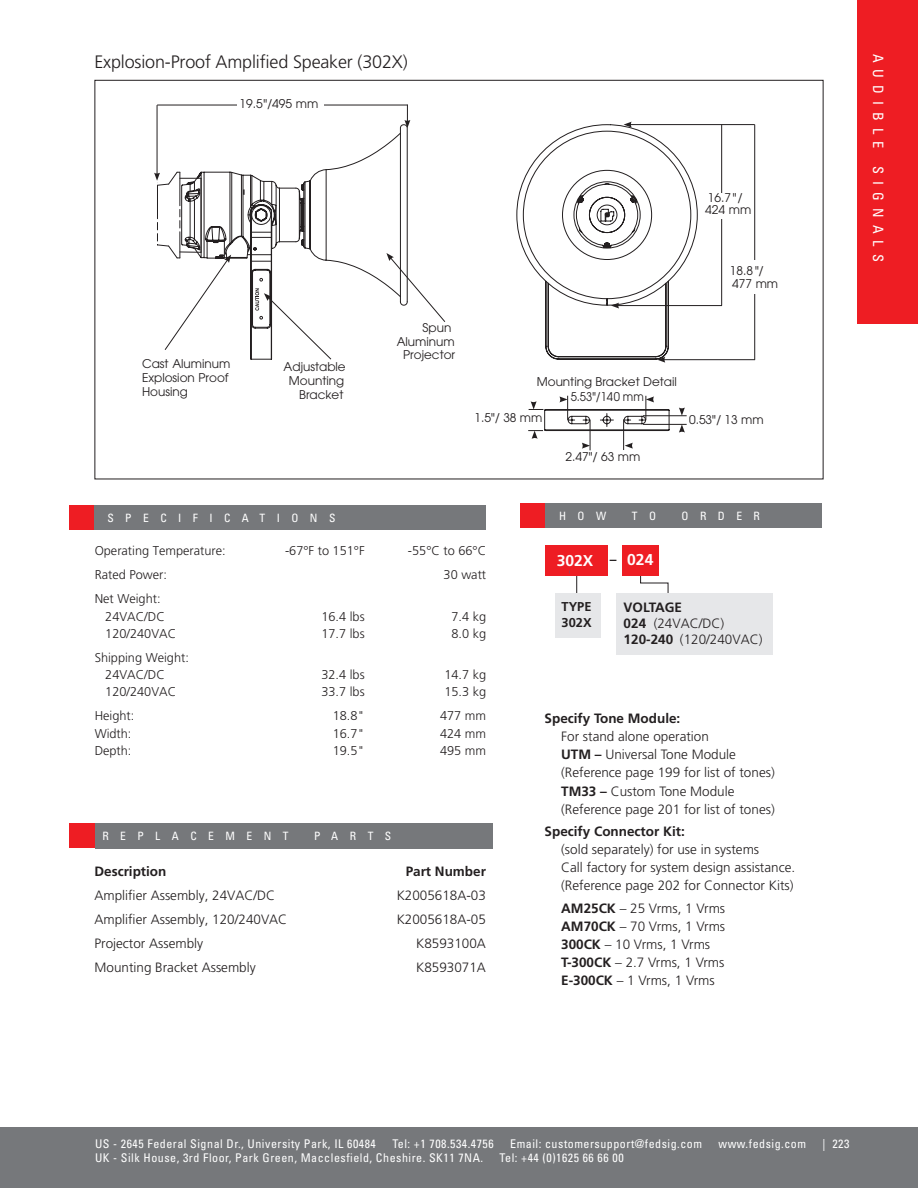
<style>
.page{position:relative;width:918px;height:1188px;background:#fff}
.page>*{position:absolute;margin:0;border:0;box-sizing:border-box;transform-origin:0 0}
.p2head{font:300 18px "Frutiger";letter-spacing:-.01em;color:#231f20}
.t1{font:700 15.6px "Frutiger";color:#fff}
.t2{font:condensed 14.25px "Univers";letter-spacing:.5em;color:#fff}
.t3{font:300 13.5px/18.1px "Frutiger";color:#231f20}
.t4{font:700 13.5px "Frutiger";color:#231f20}
.t5{font:700 12.9px "Frutiger";color:#231f20}
.t6{font:300 12.75px/17.2px "Frutiger";color:#231f20}
.t7{font:condensed 12px "Univers";letter-spacing:.045em;color:#fff}
.t8{font:12px/13.8px "Avant Garde";color:#231f20}
.t9{font:12px "Avant Garde";color:#231f20;scale:.93 1}
.t10{font:condensed 11.55px "Univers";letter-spacing:1em;color:#fff}
.s1{font-weight:700}
</style>
<div class="page">
<div style="left:0;top:1127px;width:918px;height:61px;background:#76787b"></div>
<div style="left:857px;top:0;width:61px;height:324px;background:#ee1d23"></div>
<div style="left:69px;top:505px;width:26px;height:25px;background:#ee1d23"></div>
<div style="left:95px;top:505px;width:391px;height:25px;background:#76787b"></div>
<svg style="left:576px;top:576px;width:1px;height:17px"></svg>
<div style="left:555px;top:593px;width:46px;height:45px;background:#e6e7e9"></div>
<div style="left:545px;top:545px;width:63px;height:31px;background:#ee1d23"></div>
<svg style="left:640px;top:576px;width:29px;height:17px"></svg>
<div style="left:616px;top:593px;width:156px;height:62px;background:#e6e7e9"></div>
<div style="left:622px;top:545px;width:37px;height:31px;background:#ee1d23"></div>
<svg style="left:669px;top:125px;width:28px;height:156px"></svg>
<hr style="left:630px;top:124px;width:125px;height:1px;background:#231f20">
<hr style="left:663px;top:359px;width:92px;height:1px;background:#231f20">
<hr style="left:754px;top:125px;width:1px;height:235px;background:#231f20">
<hr style="left:721px;top:125px;width:1px;height:181px;background:#231f20">
<hr style="left:617px;top:305px;width:105px;height:1px;background:#231f20">
<svg style="left:154px;top:104px;width:515px;height:259px"></svg>
<div style="left:702px;top:193px;width:46px;height:25px;background:#fff"></div>
<div style="left:731px;top:261px;width:47px;height:33px;background:#fff"></div>
<hr style="left:590px;top:420px;width:1px;height:30px;background:#231f20">
<hr style="left:623px;top:419px;width:1px;height:31px;background:#231f20">
<hr style="left:643px;top:415px;width:44px;height:1px;background:#231f20">
<svg style="left:679px;top:425px;width:6px;height:8px"></svg>
<hr style="left:643px;top:424px;width:44px;height:1px;background:#231f20">
<svg style="left:679px;top:407px;width:6px;height:9px"></svg>
<svg style="left:528px;top:396px;width:142px;height:53px"></svg>
<div style="left:70px;top:823px;width:25px;height:25px;background:#ee1d23"></div>
<div style="left:95px;top:823px;width:397px;height:25px;background:#76787b"></div>
<div style="left:521px;top:503px;width:25px;height:25px;background:#ee1d23"></div>
<div style="left:545px;top:503px;width:277px;height:25px;background:#76787b"></div>
<p class="p2head" style="left:94px;top:51px;width:315px">Explosion-Proof Amplified Speaker (302X)</p>
<p class="t8" style="left:240px;top:97px;width:80px">19.5"/495 mm</p>
<p class="t8" style="left:142px;top:357px;width:90px">Cast Aluminum<br>Explosion Proof<br>Housing</p>
<p class="t8" style="left:284px;top:360px;width:64px;text-align:right">Adjustable<br>Mounting<br>Bracket</p>
<p class="t8" style="left:423px;top:320px;width:30px">Spun</p>
<p class="t8" style="left:397px;top:334px;width:60px;text-align:center">Aluminum<br>Projector</p>
<p class="t8" style="left:705px;top:192px;width:48px;line-height:12.3px">16.7 "/<br>424 mm</p>
<p class="t8" style="left:730px;top:265px;width:50px;line-height:12.3px">18.8 "/<br>477 mm</p>
<p class="t8" style="left:537px;top:375px;width:142px">Mounting Bracket Detail</p>
<p class="t8" style="left:474px;top:411px;width:70px">1.5"/ 38 mm</p>
<p class="t9" style="left:571px;top:390px;width:80px">5.53"/140 mm</p>
<p class="t8" style="left:566px;top:450px;width:76px">2.47"/ 63 mm</p>
<p class="t8" style="left:689px;top:413px;width:76px">0.53"/ 13 mm</p>
<p class="t10" style="left:107px;top:510px;width:230px">SPECIFICATIONS</p>
<p class="t6" style="left:95px;top:543px;width:133px">Operating Temperature:</p>
<p class="t6" style="left:285px;top:543px;width:81px">-67°F to 151°F</p>
<p class="t6" style="left:408px;top:543px;width:80px">-55°C to 66°C</p>
<p class="t6" style="left:95px;top:567px;width:74px">Rated Power:</p>
<p class="t6" style="left:444px;top:567px;width:44px">30 watt</p>
<p class="t6" style="left:105px;top:591px;width:61px;text-indent:-11px">Net Weight:<br>24VAC/DC</p>
<p class="t6" style="left:321px;top:608px;width:45px">16.4 lbs</p>
<p class="t6" style="left:451px;top:608px;width:36px">7.4 kg</p>
<p class="t6" style="left:105px;top:625px;width:72px">120/240VAC</p>
<p class="t6" style="left:321px;top:625px;width:45px">17.7 lbs</p>
<p class="t6" style="left:451px;top:625px;width:36px">8.0 kg</p>
<p class="t6" style="left:105px;top:649px;width:85px;text-indent:-11px">Shipping Weight:<br>24VAC/DC</p>
<p class="t6" style="left:321px;top:666px;width:45px">32.4 lbs</p>
<p class="t6" style="left:444px;top:666px;width:43px">14.7 kg</p>
<p class="t6" style="left:105px;top:684px;width:72px">120/240VAC</p>
<p class="t6" style="left:321px;top:684px;width:45px">33.7 lbs</p>
<p class="t6" style="left:444px;top:684px;width:43px">15.3 kg</p>
<p class="t6" style="left:95px;top:708px;width:41px">Height:</p>
<p class="t6" style="left:333px;top:708px;width:33px">18.8"</p>
<p class="t6" style="left:440px;top:708px;width:48px">477 mm</p>
<p class="t6" style="left:95px;top:725px;width:38px">Width:</p>
<p class="t6" style="left:333px;top:725px;width:33px">16.7"</p>
<p class="t6" style="left:440px;top:725px;width:48px">424 mm</p>
<p class="t6" style="left:95px;top:742px;width:38px">Depth:</p>
<p class="t6" style="left:333px;top:742px;width:33px">19.5"</p>
<p class="t6" style="left:440px;top:742px;width:48px">495 mm</p>
<p class="t10" style="left:102px;top:828px;width:188px">REPLACEMENT</p>
<p class="t10" style="left:314px;top:828px;width:79px">PARTS</p>
<p class="t4" style="left:94px;top:863px;width:73px">Description</p>
<p class="t4" style="left:406px;top:863px;width:82px">Part Number</p>
<p class="t3" style="left:94px;top:886px;width:182px">Amplifier Assembly, 24VAC/DC</p>
<p class="t3" style="left:397px;top:886px;width:91px">K2005618A-03</p>
<p class="t3" style="left:94px;top:910px;width:194px">Amplifier Assembly, 120/240VAC</p>
<p class="t3" style="left:397px;top:910px;width:91px">K2005618A-05</p>
<p class="t3" style="left:94px;top:934px;width:110px">Projector Assembly</p>
<p class="t3" style="left:416px;top:934px;width:71px">K8593100A</p>
<p class="t3" style="left:94px;top:958px;width:163px">Mounting Bracket Assembly</p>
<p class="t3" style="left:416px;top:958px;width:71px">K8593071A</p>
<p class="t10" style="left:559px;top:508px;width:49px">HOW</p>
<p class="t10" style="left:632px;top:508px;width:26px">T O</p>
<p class="t10" style="left:682px;top:508px;width:80px">ORDER</p>
<p class="t1" style="left:557px;top:551px;width:38px">302X</p>
<p class="t5" style="left:562px;top:599px;width:31px">TYPE</p>
<p class="t5" style="left:562px;top:615px;width:31px">302X</p>
<p class="t4" style="left:610px;top:552px;width:8px">–</p>
<p class="t1" style="left:627px;top:551px;width:28px">024</p>
<p class="t4" style="left:624px;top:599px;width:60px">VOLTAGE</p>
<p class="t3" style="left:624px;top:614px;width:102px"><span class="s1">024</span> (24VAC/DC)</p>
<p class="t3" style="left:624px;top:631px;width:140px"><span class="s1">120-240</span> (120/240VAC)</p>
<p class="t3" style="left:561px;top:710px;width:215px;text-indent:-17px"><span class="s1">Specify Tone Module:<br></span>For stand alone operation<br><span class="s1">UTM –</span> Universal Tone Module (Reference page 199 for list of tones)<br><span class="s1">TM33 –</span> Custom Tone Module (Reference page 201 for list of tones)</p>
<p class="t3" style="left:561px;top:823px;width:235px;text-indent:-17px"><span class="s1">Specify Connector Kit:<br></span>(sold separately) for use in systems<br>Call factory for system design assistance. (Reference page 202 for Connector Kits)</p>
<p class="t3" style="left:561px;top:899px;width:166px"><span class="s1">AM25CK</span> – 25 Vrms, 1 Vrms<br><span class="s1">AM70CK</span> – 70 Vrms, 1 Vrms<br><span class="s1">300CK</span> – 10 Vrms, 1 Vrms<br><span class="s1">T-300CK</span> – 2.7 Vrms, 1 Vrms<br><span class="s1">E-300CK</span> – 1 Vrms, 1 Vrms</p>
<p class="t2" style="left:887px;top:54px;width:210px;rotate:90deg">AUDIBLE SIGNALS</p>
<p class="t7" style="left:95px;top:1136px;width:282px">US - 2645 Federal Signal Dr., University Park, IL 60484</p>
<p class="t7" style="left:392px;top:1136px;width:103px">Tel: +1 708.534.4756</p>
<p class="t7" style="left:510px;top:1136px;width:193px">Email: customersupport@fedsig.com</p>
<p class="t7" style="left:719px;top:1136px;width:89px">www.fedsig.com</p>
<p class="t7" style="left:823px;top:1136px;width:28px">| 223</p>
<p class="t7" style="left:95px;top:1150px;width:390px">UK - Silk House, 3rd Floor, Park Green, Macclesfield, Cheshire. SK11 7NA.</p>
<p class="t7" style="left:500px;top:1150px;width:126px">Tel: +44 (0)1625 66 66 00</p>
</div>
